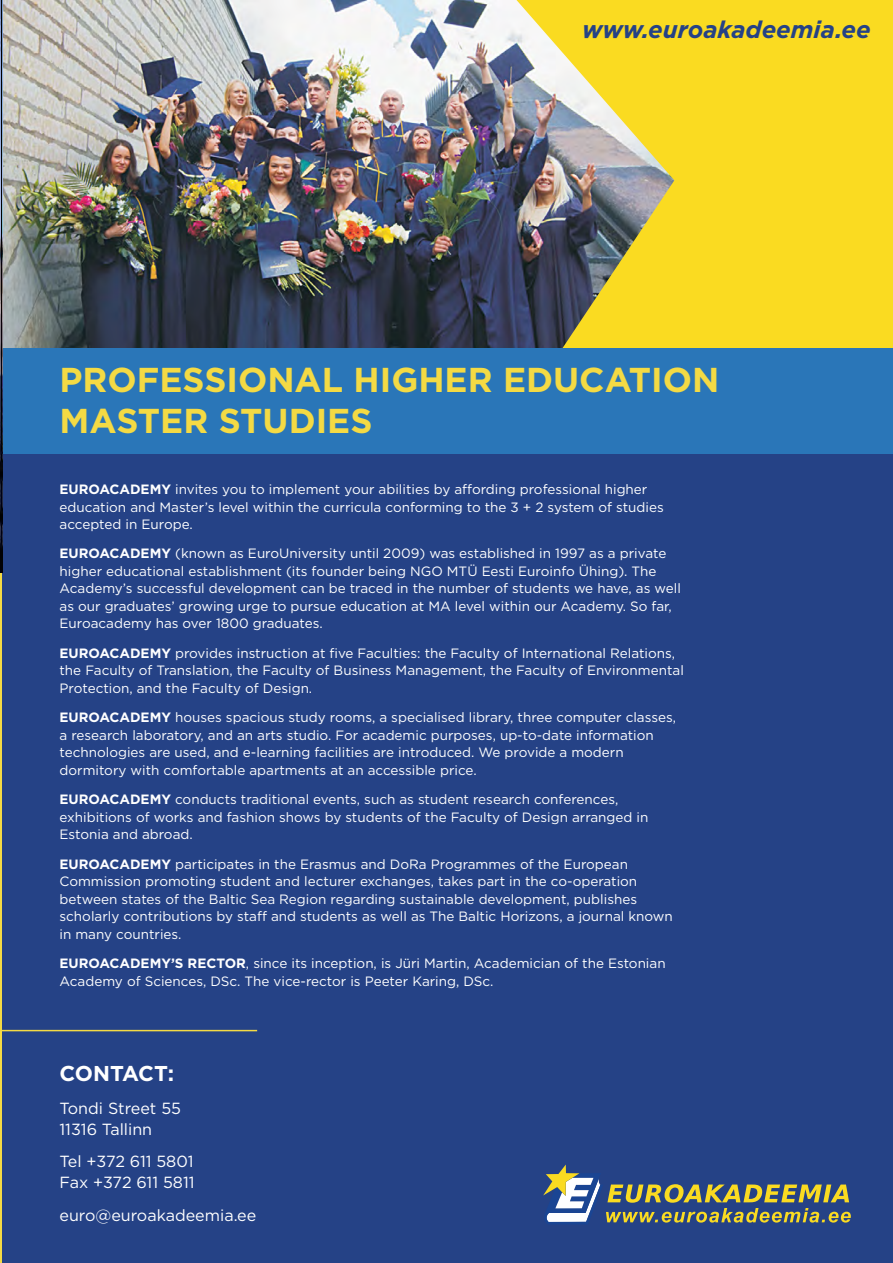
<style>
.page{position:relative;width:893px;height:1263px;background:#fff}
.page>*{position:absolute;margin:0;border:0;box-sizing:border-box;transform-origin:0 0}
.t1{font:700 34.5px/41.4px "Gotham";color:#f4da44}
.t2{font:italic 700 24px "Gotham";color:#254286}
.t3{font:700 21.45px "Gotham";letter-spacing:-.01em;color:#fff}
.t4{font:16.05px/20.9px "Gotham";color:#fff}
.t5{font:13.5px/17.5px "Gotham";color:#fff}
.s1{font-weight:700}
</style>
<div class="page">
<div style="left:0;top:0;width:12px;height:1263px;background:#f4da44"></div>
<div style="left:2px;top:0;width:891px;height:1263px;background:#254286"></div>
<img style="left:2px;top:0;width:395px;height:349px">
<img style="left:397px;top:0;width:496px;height:349px">
<svg style="left:543px;top:1164px;width:308px;height:60px"></svg>
<div style="left:2px;top:349px;width:891px;height:105px;background:#2a76b8"></div>
<hr style="left:0;top:1030px;width:257px;height:1px;background:#f4da44">
<img style="left:0;top:0;width:2px;height:572px">
<h2 class="t2" style="left:582px;top:21px;width:290px">www.euroakadeemia.ee</h2>
<h1 class="t1" style="left:60px;top:362px;width:661px">PROFESSIONAL HIGHER EDUCATION<br>MASTER STUDIES</h1>
<p class="t5" style="left:60px;top:482px;width:606px"><span class="s1">EUROACADEMY</span> invites you to implement your abilities by affording professional higher education and Master’s level within the curricula conforming to the 3 + 2 system of studies accepted in Europe.</p>
<p class="t5" style="left:60px;top:546px;width:623px"><span class="s1">EUROACADEMY</span> (known as EuroUniversity until 2009) was established in 1997 as a private higher educational establishment (its founder being NGO MTÜ Eesti Euroinfo Ühing). The Academy’s successful development can be traced in the number of students we have, as well as our graduates’ growing urge to pursue education at MA level within our Academy. So far, Euroacademy has over 1800 graduates.</p>
<p class="t5" style="left:60px;top:645px;width:626px"><span class="s1">EUROACADEMY</span> provides instruction at five Faculties: the Faculty of International Relations, the Faculty of Translation, the Faculty of Business Management, the Faculty of Environmental<br>Protection, and the Faculty of Design.</p>
<p class="t5" style="left:60px;top:710px;width:618px"><span class="s1">EUROACADEMY</span> houses spacious study rooms, a specialised library, three computer classes, a research laboratory, and an arts studio. For academic purposes, up-to-date information technologies are used, and e-learning facilities are introduced. We provide a modern dormitory with comfortable apartments at an accessible price.</p>
<p class="t5" style="left:60px;top:792px;width:590px"><span class="s1">EUROACADEMY</span> conducts traditional events, such as student research conferences, exhibitions of works and fashion shows by students of the Faculty of Design arranged in<br>Estonia and abroad.</p>
<p class="t5" style="left:60px;top:856px;width:615px"><span class="s1">EUROACADEMY</span> participates in the Erasmus and DoRa Programmes of the European Commission promoting student and lecturer exchanges, takes part in the co-operation between states of the Baltic Sea Region regarding sustainable development, publishes scholarly contributions by staff and students as well as The Baltic Horizons, a journal known in many countries.</p>
<p class="t5" style="left:60px;top:956px;width:608px"><span class="s1">EUROACADEMY’S RECTOR</span>, since its inception, is Jüri Martin, Academician of the Estonian<br>Academy of Sciences, DSc. The vice-rector is Peeter Karing, DSc.</p>
<h3 class="t3" style="left:60px;top:1066px;width:116px">CONTACT:</h3>
<p class="t4" style="left:60px;top:1099px;width:123px">Tondi Street 55<br>11316 Tallinn</p>
<p class="t4" style="left:60px;top:1153px;width:137px">Tel +372 611 5801<br>Fax +372 611 5811</p>
<p class="t4" style="left:60px;top:1206px;width:198px">euro@euroakadeemia.ee</p>
</div>
